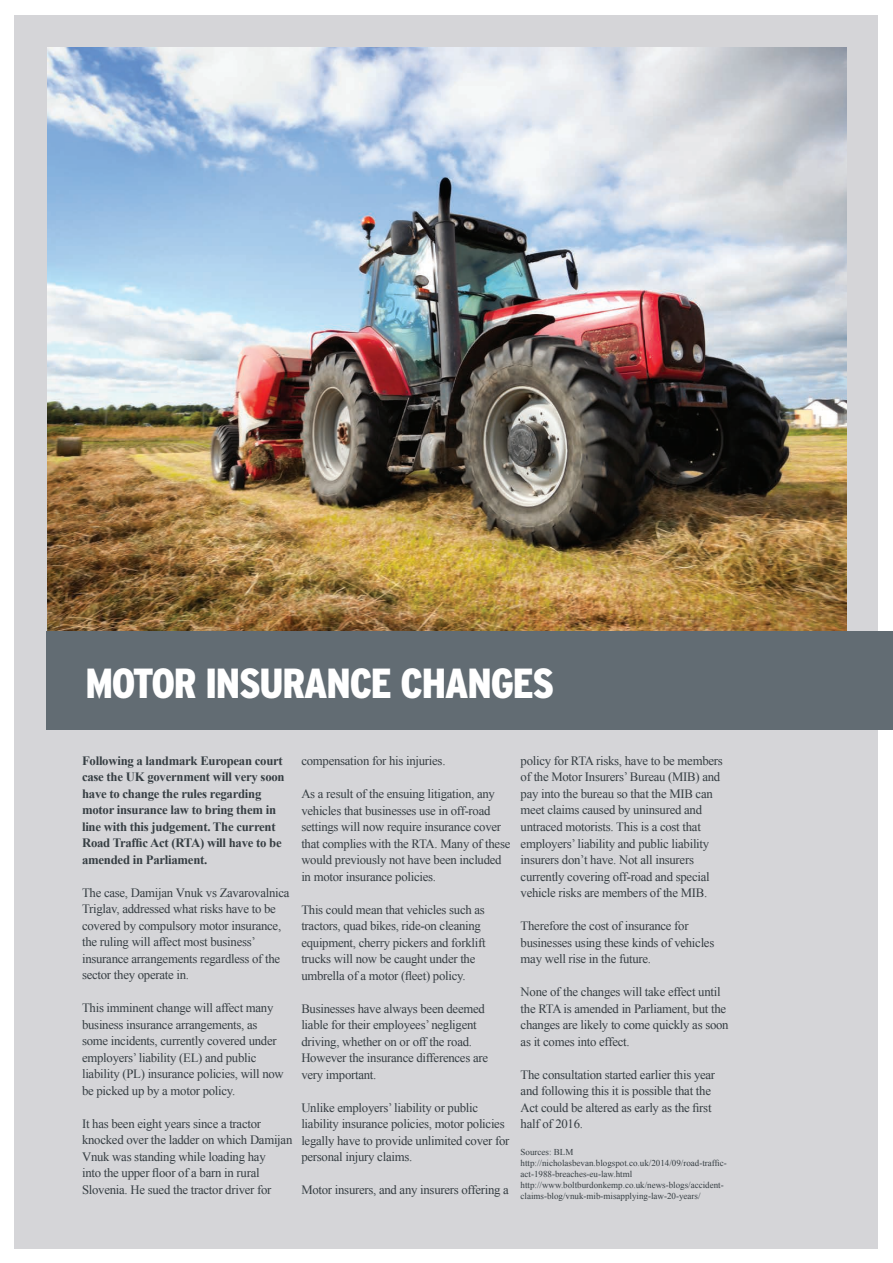
<style>
.page{position:relative;width:893px;height:1263px;background:#fff}
.page>*{position:absolute;margin:0;border:0;box-sizing:border-box;transform-origin:0 0}
.t1{font:900 condensed 42px "Interstate";letter-spacing:-.03em;color:#fff}
.t2{font:12.75px/16.5px "Times New Roman";letter-spacing:-.02em;color:#363e43}
.t3{font:700 12.75px/16.5px "Times New Roman";letter-spacing:-.02em;color:#363e43}
.t4{font:9px/10.8px "Times New Roman";color:#363e43}
</style>
<div class="page">
<div style="left:15px;top:15px;width:863px;height:1233px;background:#d5d5d8"></div>
<img style="left:48px;top:47px;width:798px;height:584px">
<div style="left:47px;top:631px;width:846px;height:99px;background:#626c73"></div>
<h1 class="t1" style="left:85px;top:657px;width:470px">MOTOR INSURANCE CHANGES</h1>
<p class="t3" style="left:82px;top:752px;width:204px">Following a landmark European court case the UK government will very soon have to change the rules regarding motor insurance law to bring them in line with this judgement. The current Road Traffic Act (RTA) will have to be amended in Parliament.</p>
<p class="t2" style="left:82px;top:884px;width:209px">The case, Damijan Vnuk vs Zavarovalnica Triglav, addressed what risks have to be covered by compulsory motor insurance, the ruling will affect most business’ insurance arrangements regardless of the sector they operate in.</p>
<p class="t2" style="left:82px;top:1000px;width:203px">This imminent change will affect many business insurance arrangements, as some incidents, currently covered under employers’ liability (EL) and public liability (PL) insurance policies, will now be picked up by a motor policy.</p>
<p class="t2" style="left:82px;top:1115px;width:212px">It has been eight years since a tractor knocked over the ladder on which Damijan Vnuk was standing while loading hay<br>into the upper floor of a barn in rural Slovenia. He sued the tractor driver for</p>
<p class="t2" style="left:301px;top:752px;width:146px">compensation for his injuries.</p>
<p class="t2" style="left:301px;top:785px;width:210px">As a result of the ensuing litigation, any vehicles that businesses use in off-road settings will now require insurance cover that complies with the RTA. Many of these would previously not have been included in motor insurance policies.</p>
<p class="t2" style="left:301px;top:901px;width:186px">This could mean that vehicles such as tractors, quad bikes, ride-on cleaning equipment, cherry pickers and forklift trucks will now be caught under the umbrella of a motor (fleet) policy.</p>
<p class="t2" style="left:301px;top:1000px;width:188px">Businesses have always been deemed liable for their employees’ negligent driving, whether on or off the road.<br>However the insurance differences are very important.</p>
<p class="t2" style="left:301px;top:1099px;width:210px">Unlike employers’ liability or public liability insurance policies, motor policies legally have to provide unlimited cover for personal injury claims.</p>
<p class="t2" style="left:301px;top:1181px;width:209px">Motor insurers, and any insurers offering a</p>
<p class="t2" style="left:521px;top:752px;width:204px">policy for RTA risks, have to be members of the Motor Insurers’ Bureau (MIB) and pay into the bureau so that the MIB can meet claims caused by uninsured and untraced motorists. This is a cost that employers’ liability and public liability insurers don’t have. Not all insurers currently covering off-road and special vehicle risks are members of the MIB.</p>
<p class="t2" style="left:521px;top:917px;width:195px">Therefore the cost of insurance for businesses using these kinds of vehicles may well rise in the future.</p>
<p class="t2" style="left:521px;top:983px;width:210px">None of the changes will take effect until the RTA is amended in Parliament, but the changes are likely to come quickly as soon as it comes into effect.</p>
<p class="t2" style="left:521px;top:1066px;width:196px">The consultation started earlier this year and following this it is possible that the Act could be altered as early as the first half of 2016.</p>
<p class="t4" style="left:521px;top:1147px;width:208px">Sources: BLM http://nicholasbevan.blogspot.co.uk/2014/09/road-traffic&shy;act-1988-breaches-eu-law.html http://www.boltburdonkemp.co.uk/news-blogs/accident&shy;claims-blog/vnuk-mib-misapplying-law-20-years/</p>
</div>
